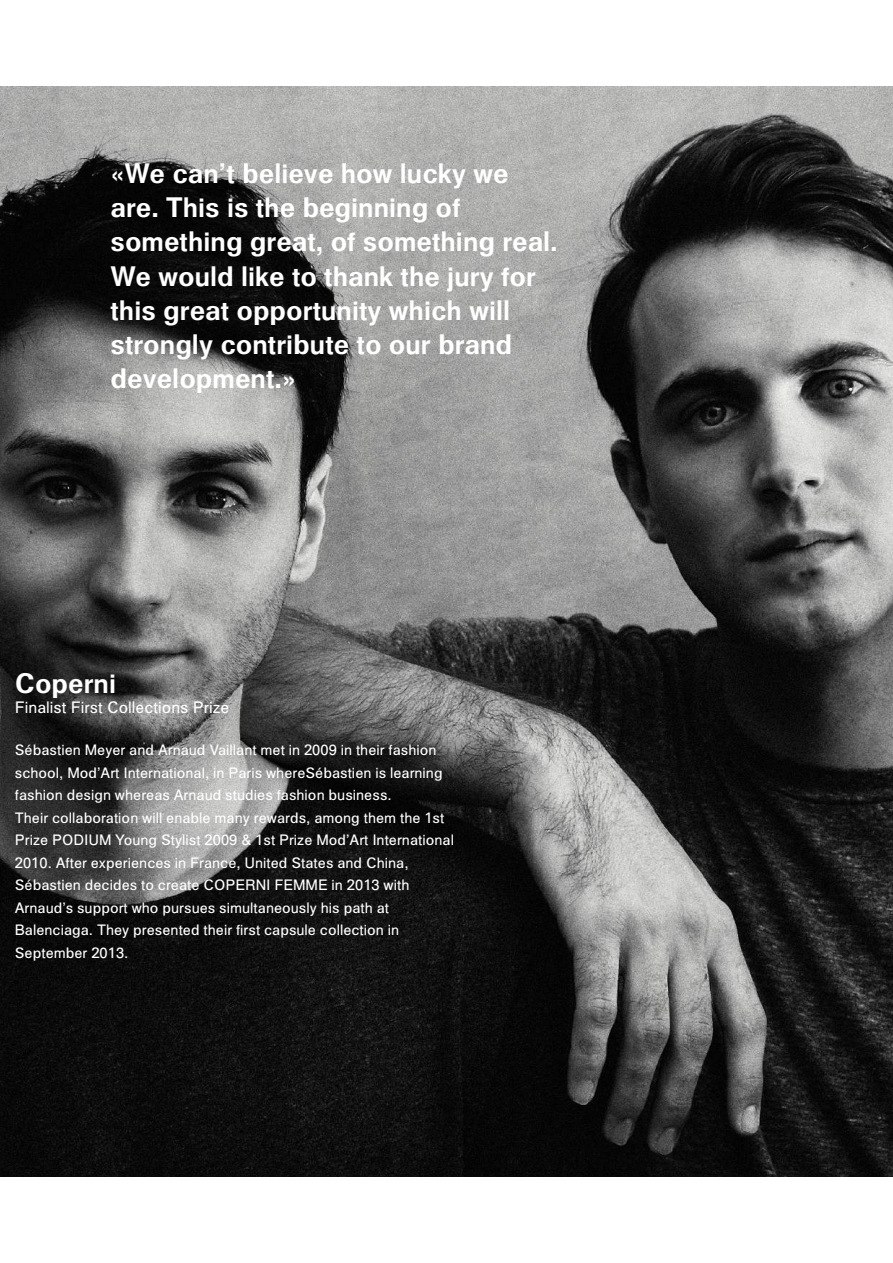
<style>
.page{position:relative;width:893px;height:1263px;background:#fff}
.page>*{position:absolute;margin:0;border:0;box-sizing:border-box;transform-origin:0 0}
.t1{font:700 28.5px/34.2px "And EN";color:#fff}
.t2{font:16.5px "And EN";color:#fff}
.t3{font:15px/22.5px "And EN";color:#fff}
</style>
<div class="page">
<img style="left:0;top:86px;width:893px;height:1091px">
<h1 class="t1" style="left:111px;top:156px;width:449px">«We can’t believe how lucky we are. This is the beginning of something great, of something real.<br>We would like to thank the jury for this great opportunity which will strongly contribute to our brand development.»</h1>
<h1 class="t1" style="left:15px;top:666px;width:103px">Coperni</h1>
<p class="t2" style="left:15px;top:698px;width:216px">Finalist First Collections Prize</p>
<p class="t3" style="left:15px;top:739px;width:441px">Sébastien Meyer and Arnaud Vaillant met in 2009 in their fashion school, Mod’Art International, in Paris whereSébastien is learning fashion design whereas Arnaud studies fashion business.<br>Their collaboration will enable many rewards, among them the 1st Prize PODIUM Young Stylist 2009 &amp; 1st Prize Mod’Art International 2010. After experiences in France, United States and China, Sébastien decides to create COPERNI FEMME in 2013 with Arnaud’s support who pursues simultaneously his path at Balenciaga. They presented their first capsule collection in September 2013.</p>
</div>
